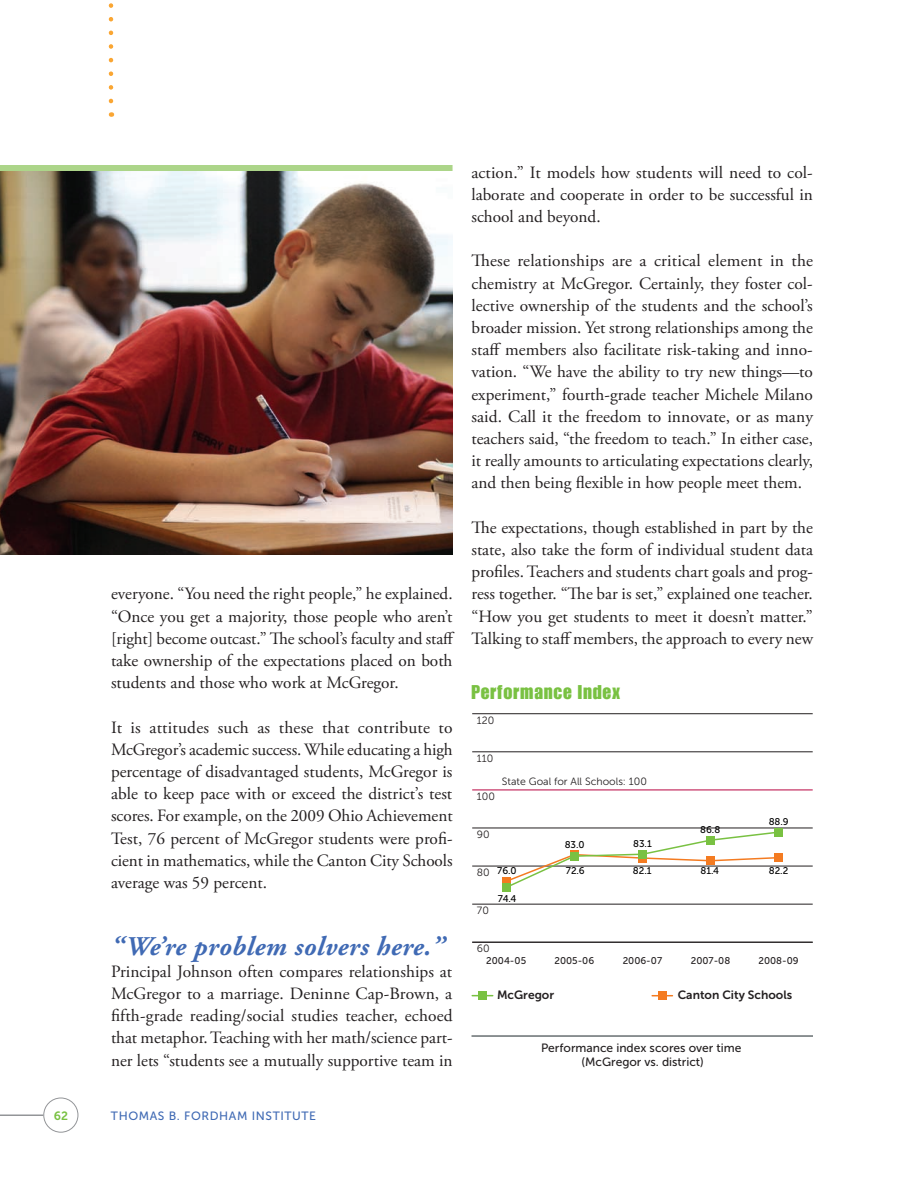
<style>
.page{position:relative;width:918px;height:1188px;background:#fff}
.page>*{position:absolute;margin:0;border:0;box-sizing:border-box;transform-origin:0 0}
.t1{font:italic 700 27px "Adobe Garamond Pro";letter-spacing:.02em;color:#406ab4}
.t2{font:19.5px "Impact";letter-spacing:.04em;color:#79c142}
.t3{font:17.25px/22.2px "Adobe Garamond Pro";color:#231f20;text-align:justify}
.t4{font:12px/14.4px "Museo Sans 500";color:#231f20;text-align:center}
.t5{font:12px "Museo Sans 700";color:#231f20}
.t6{font:12px "Museo Sans 500";letter-spacing:.05em;color:#406ab4}
.t7{font:12px "Museo Sans 700";color:#79c142}
.t8{font:10.5px "Museo Sans 300";color:#231f20}
.t9{font:9.75px "Museo Sans 500";color:#010101}
.t10{font:9.75px "Museo Sans 500";color:#231f20}
</style>
<div class="page">
<hr style="left:0;top:1114px;width:43px;height:2px;background:#939598">
<div style="left:43px;top:1098px;width:35px;height:35px;border:1px solid #939598;border-radius:50%"></div>
<svg style="left:109px;top:3px;width:4px;height:98px"></svg>
<hr style="left:472px;top:942px;width:341px;height:1px;background:#231f20">
<hr style="left:472px;top:904px;width:341px;height:1px;background:#231f20">
<hr style="left:472px;top:866px;width:341px;height:1px;background:#231f20">
<hr style="left:472px;top:828px;width:341px;height:1px;background:#231f20">
<hr style="left:472px;top:789px;width:341px;height:2px;background:#d05880">
<hr style="left:472px;top:752px;width:341px;height:1px;background:#231f20">
<hr style="left:472px;top:713px;width:341px;height:1px;background:#231f20">
<svg style="left:471px;top:832px;width:309px;height:165px"></svg>
<div style="left:658px;top:991px;width:9px;height:9px;background:#f47b21"></div>
<div style="left:502px;top:877px;width:9px;height:9px;background:#f47b21"></div>
<div style="left:570px;top:850px;width:9px;height:9px;background:#f47b21"></div>
<div style="left:638px;top:854px;width:9px;height:9px;background:#f47b21"></div>
<div style="left:706px;top:856px;width:9px;height:9px;background:#f47b21"></div>
<div style="left:774px;top:853px;width:9px;height:9px;background:#f47b21"></div>
<div style="left:478px;top:991px;width:9px;height:9px;background:#79c142"></div>
<div style="left:502px;top:883px;width:9px;height:9px;background:#79c142"></div>
<div style="left:570px;top:852px;width:9px;height:9px;background:#79c142"></div>
<div style="left:638px;top:850px;width:9px;height:9px;background:#79c142"></div>
<div style="left:706px;top:836px;width:9px;height:9px;background:#79c142"></div>
<div style="left:774px;top:828px;width:9px;height:9px;background:#79c142"></div>
<hr style="left:472px;top:1035px;width:341px;height:2px;background:#686f71">
<img style="left:0;top:171px;width:453px;height:384px">
<div style="left:0;top:165px;width:453px;height:6px;background:#acd589"></div>
<p class="t3" style="left:111px;top:583px;width:345px;text-align:left">everyone. “You need the right people,” he explained. “Once you get a majority, those people who aren’t [right] become outcast.” The school’s faculty and staff take ownership of the expectations placed on both students and those who work at McGregor.</p>
<p class="t3" style="left:111px;top:717px;width:343px">It is attitudes such as these that contribute to McGregor’s academic success. While educating a high percentage of disadvantaged students, McGregor is able to keep pace with or exceed the district’s test scores. For example, on the 2009 Ohio Achievement Test, 76 percent of McGregor students were profi&shy;cient in mathematics, while the Canton City Schools average was 59 percent.</p>
<h1 class="t1" style="left:111px;top:930px;width:335px">“We’re problem solvers here.”</h1>
<p class="t3" style="left:111px;top:961px;width:343px">Principal Johnson often compares relationships at McGregor to a marriage. Deninne Cap-Brown, a fifth-grade reading/social studies teacher, echoed that metaphor. Teaching with her math/science part&shy;ner lets “students see a mutually supportive team in</p>
<p class="t7" style="left:54px;top:1109px;width:16px">62</p>
<p class="t6" style="left:111px;top:1109px;width:162px">Thomas B. Fordham Instit</p>
<p class="t6" style="left:292px;top:1109px;width:18px">ute</p>
<p class="t3" style="left:471px;top:162px;width:343px">action.” It models how students will need to col&shy;laborate and cooperate in order to be successful in school and beyond.</p>
<p class="t3" style="left:471px;top:250px;width:343px">These relationships are a critical element in the chemistry at McGregor. Certainly, they foster col&shy;lective ownership of the students and the school’s broader mission. Yet strong relationships among the staff members also facilitate risk-taking and inno&shy;vation. “We have the ability to try new things—to experiment,” fourth-grade teacher Michele Milano said. Call it the freedom to innovate, or as many teachers said, “the freedom to teach.” In either case, it really amounts to articulating expectations clearly, and then being flexible in how people meet them.</p>
<p class="t3" style="left:471px;top:517px;width:343px">The expectations, though established in part by the state, also take the form of individual student data profiles. Teachers and students chart goals and prog&shy;ress together. “The bar is set,” explained one teacher. “How you get students to meet it doesn’t matter.” Talking to staff members, the approach to every new</p>
<p class="t2" style="left:471px;top:681px;width:150px">Performance Index</p>
<p class="t8" style="left:477px;top:715px;width:19px">120</p>
<p class="t8" style="left:477px;top:753px;width:18px">110</p>
<p class="t8" style="left:477px;top:791px;width:20px">100</p>
<p class="t8" style="left:502px;top:775px;width:146px">State Goal for All Schools: 100</p>
<p class="t8" style="left:477px;top:829px;width:14px">90</p>
<p class="t9" style="left:565px;top:839px;width:21px">83.0</p>
<p class="t9" style="left:633px;top:838px;width:20px">83.1</p>
<p class="t9" style="left:700px;top:824px;width:22px">86.8</p>
<p class="t9" style="left:769px;top:816px;width:21px">88.9</p>
<p class="t8" style="left:477px;top:867px;width:14px">80</p>
<p class="t8" style="left:477px;top:905px;width:14px">70</p>
<p class="t9" style="left:497px;top:865px;width:21px">76.0</p>
<p class="t9" style="left:498px;top:893px;width:20px">74.4</p>
<p class="t8" style="left:477px;top:943px;width:14px">60</p>
<p class="t9" style="left:566px;top:865px;width:20px">72.6</p>
<p class="t9" style="left:633px;top:866px;width:20px">82.1</p>
<p class="t9" style="left:701px;top:866px;width:20px">81.4</p>
<p class="t9" style="left:769px;top:865px;width:21px">82.2</p>
<p class="t10" style="left:486px;top:956px;width:41px">2004-05</p>
<p class="t10" style="left:554px;top:956px;width:41px">2005-06</p>
<p class="t10" style="left:623px;top:956px;width:41px">2006-07</p>
<p class="t10" style="left:691px;top:956px;width:41px">2007-08</p>
<p class="t10" style="left:759px;top:956px;width:42px">2008-09</p>
<p class="t5" style="left:497px;top:988px;width:59px">McGregor</p>
<p class="t5" style="left:678px;top:988px;width:116px">Canton City Schools</p>
<p class="t4" style="left:541px;top:1040px;width:202px">Performance index scores over time (McGregor vs. district)</p>
</div>
